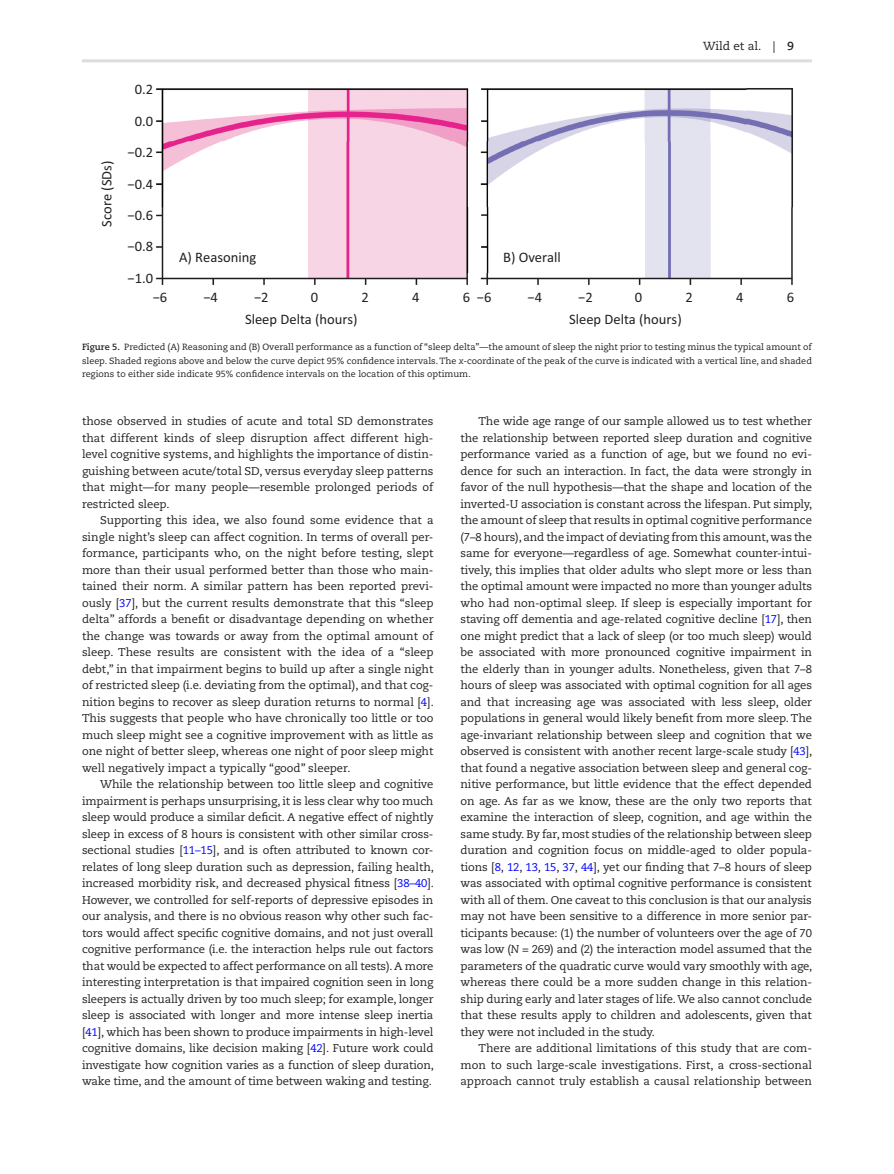
<style>
.page{position:relative;width:894px;height:1174px;background:#fff}
.page>*{position:absolute;margin:0;border:0;box-sizing:border-box;transform-origin:0 0}
.t1{font:14.55px "Calibri";color:#231f20}
.t2{font:11.7px "Caecilia LT Std";color:#231f20}
.t3{font:11.25px/16.5px "Caecilia LT Std";color:#231f20;text-align:justify}
.t4{font:9px/13.5px "Caecilia LT Std";color:#231f20;text-align:justify}
.s1{font-weight:700}
.s2{font-style:italic}
.s3{color:#00f}
</style>
<div class="page">
<img style="left:156px;top:88px;width:637px;height:197px">
<hr style="left:82px;top:59px;width:729px;height:3px;background:#dcdddf">
<p class="t1" style="left:98px;top:227px;width:68px;rotate:-90deg">Score (SDs)</p>
<p class="t1" style="left:135px;top:81px;width:20px">0.2</p>
<p class="t1" style="left:135px;top:112px;width:20px">0.0</p>
<p class="t1" style="left:127px;top:143px;width:27px">−0.2</p>
<p class="t1" style="left:127px;top:175px;width:27px">−0.4</p>
<p class="t1" style="left:127px;top:206px;width:27px">−0.6</p>
<p class="t1" style="left:127px;top:237px;width:27px">−0.8</p>
<p class="t1" style="left:127px;top:269px;width:27px">−1.0</p>
<p class="t1" style="left:179px;top:248px;width:79px">A) Reasoning</p>
<p class="t1" style="left:153px;top:288px;width:16px">−6</p>
<p class="t1" style="left:203px;top:288px;width:16px">−4</p>
<p class="t1" style="left:254px;top:288px;width:16px">−2</p>
<p class="t1" style="left:311px;top:288px;width:9px">0</p>
<p class="t1" style="left:361px;top:288px;width:9px">2</p>
<p class="t1" style="left:412px;top:288px;width:9px">4</p>
<p class="t1" style="left:462px;top:288px;width:30px">6 −6</p>
<p class="t1" style="left:245px;top:310px;width:114px">Sleep Delta (hours)</p>
<p class="t1" style="left:503px;top:248px;width:59px">B) Overall</p>
<p class="t2" style="left:703px;top:40px;width:92px">Wild et al. | <span class="s1">9</span></p>
<p class="t1" style="left:527px;top:288px;width:16px">−4</p>
<p class="t1" style="left:578px;top:288px;width:16px">−2</p>
<p class="t1" style="left:634px;top:288px;width:9px">0</p>
<p class="t1" style="left:685px;top:288px;width:9px">2</p>
<p class="t1" style="left:736px;top:288px;width:9px">4</p>
<p class="t1" style="left:786px;top:288px;width:9px">6</p>
<p class="t1" style="left:569px;top:310px;width:114px">Sleep Delta (hours)</p>
<p class="t4" style="left:82px;top:341px;width:731px"><span class="s1">Figure 5.</span> Predicted (A) Reasoning and (B) Overall performance as a function of “sleep delta”—the amount of sleep the night prior to testing minus the typical amount of sleep. Shaded regions above and below the curve depict 95% confidence intervals. The <span class="s2">x</span>-coordinate of the peak of the curve is indicated with a vertical line, and shaded regions to either side indicate 95% confidence intervals on the location of this optimum.</p>
<p class="t3" style="left:82px;top:413px;width:353px">those observed in studies of acute and total SD demonstrates that different kinds of sleep disruption affect different high&shy;level cognitive systems, and highlights the importance of distin&shy;guishing between acute/total SD, versus everyday sleep patterns that might—for many people—resemble prolonged periods of restricted sleep.</p>
<p class="t3" style="left:82px;top:512px;width:353px;text-indent:18px">Supporting this idea, we also found some evidence that a single night’s sleep can affect cognition. In terms of overall per&shy;formance, participants who, on the night before testing, slept more than their usual performed better than those who main&shy;tained their norm. A similar pattern has been reported previ&shy;ously [<span class="s3">37</span>], but the current results demonstrate that this “sleep delta” affords a benefit or disadvantage depending on whether the change was towards or away from the optimal amount of sleep. These results are consistent with the idea of a “sleep debt,” in that impairment begins to build up after a single night of restricted sleep (i.e. deviating from the optimal), and that cog&shy;nition begins to recover as sleep duration returns to normal [<span class="s3">4</span>].<br>This suggests that people who have chronically too little or too much sleep might see a cognitive improvement with as little as one night of better sleep, whereas one night of poor sleep might well negatively impact a typically “good” sleeper.</p>
<p class="t3" style="left:82px;top:776px;width:353px;text-indent:18px">While the relationship between too little sleep and cognitive impairment is perhaps unsurprising, it is less clear why too much sleep would produce a similar deficit. A negative effect of nightly sleep in excess of 8 hours is consistent with other similar cross&shy;sectional studies [<span class="s3">11–15</span>], and is often attributed to known cor&shy;relates of long sleep duration such as depression, failing health, increased morbidity risk, and decreased physical fitness [<span class="s3">38–40</span>].<br>However, we controlled for self-reports of depressive episodes in our analysis, and there is no obvious reason why other such fac&shy;tors would affect specific cognitive domains, and not just overall cognitive performance (i.e. the interaction helps rule out factors that would be expected to affect performance on all tests). A more interesting interpretation is that impaired cognition seen in long sleepers is actually driven by too much sleep; for example, longer sleep is associated with longer and more intense sleep inertia [<span class="s3">41</span>], which has been shown to produce impairments in high-level cognitive domains, like decision making [<span class="s3">42</span>]. Future work could investigate how cognition varies as a function of sleep duration, wake time, and the amount of time between waking and testing.</p>
<p class="t3" style="left:460px;top:413px;width:353px;text-indent:18px">The wide age range of our sample allowed us to test whether the relationship between reported sleep duration and cognitive performance varied as a function of age, but we found no evi&shy;dence for such an interaction. In fact, the data were strongly in favor of the null hypothesis—that the shape and location of the inverted-U association is constant across the lifespan. Put simply, the amount of sleep that results in optimal cognitive performance (7–8 hours), and the impact of deviating from this amount, was the same for everyone—regardless of age. Somewhat counter-intui&shy;tively, this implies that older adults who slept more or less than the optimal amount were impacted no more than younger adults who had non-optimal sleep. If sleep is especially important for staving off dementia and age-related cognitive decline [<span class="s3">17</span>], then one might predict that a lack of sleep (or too much sleep) would be associated with more pronounced cognitive impairment in the elderly than in younger adults. Nonetheless, given that 7–8 hours of sleep was associated with optimal cognition for all ages and that increasing age was associated with less sleep, older populations in general would likely benefit from more sleep. The age-invariant relationship between sleep and cognition that we observed is consistent with another recent large-scale study [<span class="s3">43</span>], that found a negative association between sleep and general cog&shy;nitive performance, but little evidence that the effect depended on age. As far as we know, these are the only two reports that examine the interaction of sleep, cognition, and age within the same study. By far, most studies of the relationship between sleep duration and cognition focus on middle-aged to older popula&shy;tions [<span class="s3">8</span>, <span class="s3">12</span>, <span class="s3">13</span>, <span class="s3">15</span>, <span class="s3">37</span>, <span class="s3">44</span>], yet our finding that 7–8 hours of sleep was associated with optimal cognitive performance is consistent with all of them. One caveat to this conclusion is that our analysis may not have been sensitive to a difference in more senior par&shy;ticipants because: (1) the number of volunteers over the age of 70 was low (<span class="s2">N</span> = 269) and (2) the interaction model assumed that the parameters of the quadratic curve would vary smoothly with age, whereas there could be a more sudden change in this relation&shy;ship during early and later stages of life. We also cannot conclude that these results apply to children and adolescents, given that they were not included in the study.</p>
<p class="t3" style="left:460px;top:1040px;width:353px;text-indent:18px">There are additional limitations of this study that are com&shy;mon to such large-scale investigations. First, a cross-sectional approach cannot truly establish a causal relationship between</p>
</div>
